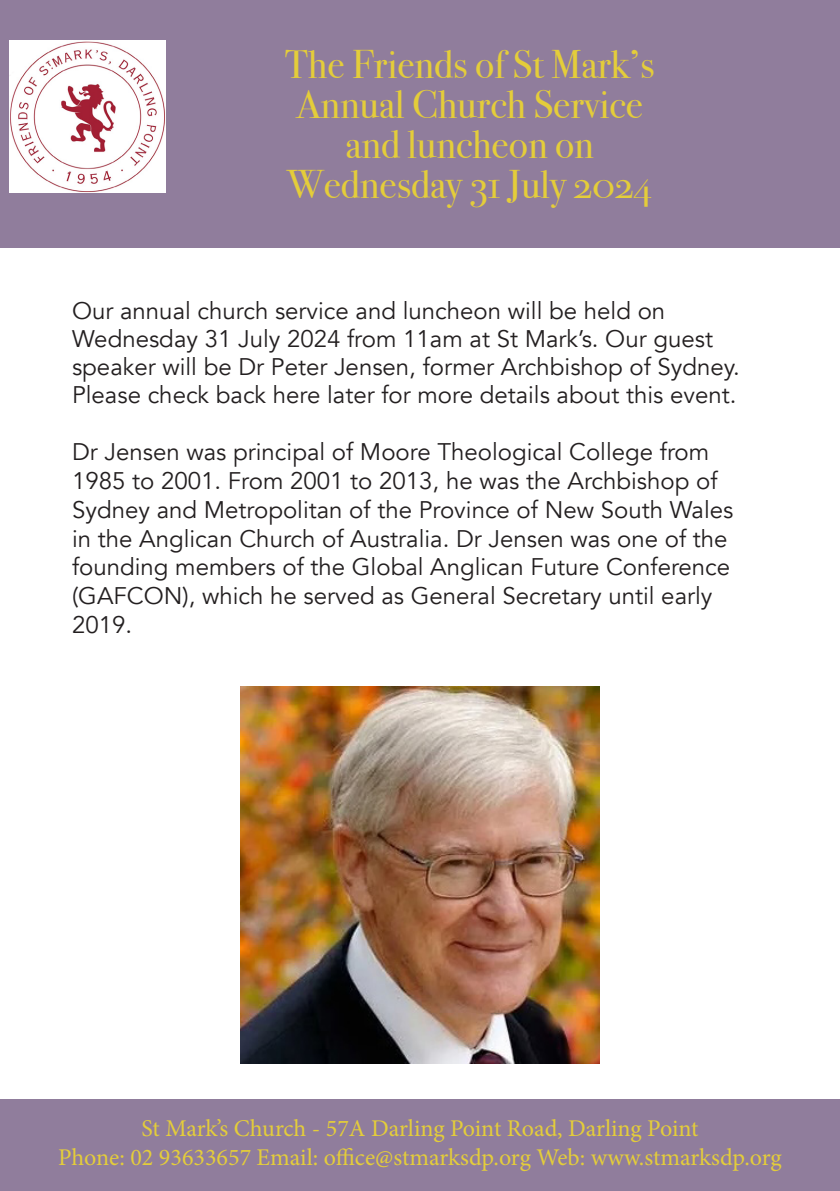
<style>
.page{position:relative;width:840px;height:1191px;background:#fff}
.page>*{position:absolute;margin:0;border:0;box-sizing:border-box;transform-origin:0 0}
.t1{font:40px "Bodoni Svty Two OSITCTT";color:#e4cd3a}
.t2{font:24px/28.8px "Avenir";color:#231f20}
.t3{font:24px "Minion Pro";letter-spacing:-.005em;color:#e4cd3a}
</style>
<div class="page">
<div style="left:0;top:0;width:839px;height:247px;background:#907d9c"></div>
<img style="left:9px;top:41px;width:156px;height:151px">
<div style="left:0;top:1099px;width:839px;height:92px;background:#907d9c"></div>
<img style="left:240px;top:686px;width:359px;height:377px">
<p class="t1" style="left:285px;top:41px;width:371px">The Friends of St Mark’s</p>
<p class="t1" style="left:296px;top:81px;width:348px">Annual Church Service</p>
<p class="t1" style="left:345px;top:121px;width:250px">and luncheon on</p>
<p class="t1" style="left:287px;top:161px;width:366px">Wednesday 31 July 2024</p>
<p class="t2" style="left:72px;top:297px;width:669px;line-height:28px">Our annual church service and luncheon will be held on Wednesday 31 July 2024 from 11am at St Mark’s. Our guest speaker will be Dr Peter Jensen, former Archbishop of Sydney.<br>Please check back here later for more details about this event.</p>
<p class="t2" style="left:72px;top:438px;width:662px">Dr Jensen was principal of Moore Theological College from 1985 to 2001. From 2001 to 2013, he was the Archbishop of Sydney and Metropolitan of the Province of New South Wales in the Anglican Church of Australia. Dr Jensen was one of the founding members of the Global Anglican Future Conference (GAFCON), which he served as General Secretary until early 2019.</p>
<p class="t3" style="left:141px;top:1112px;width:558px">St Mark’s Church - 57A Darling Point Road, Darling Point</p>
<p class="t3" style="left:58px;top:1141px;width:724px">Phone: 02 93633657 Email: office@stmarksdp.org Web: www.stmarksdp.org</p>
</div>
